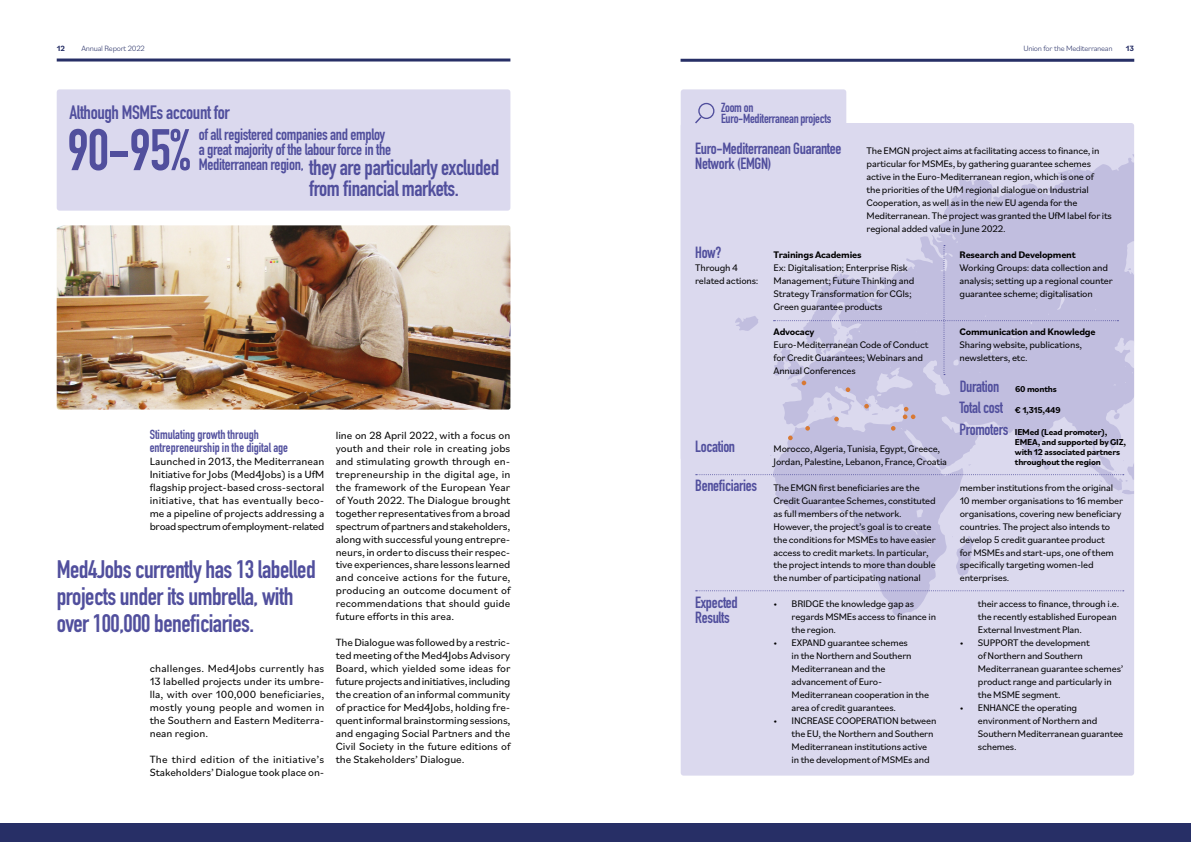
<style>
.page{position:relative;width:1191px;height:842px;background:#fff}
.page>*{position:absolute;margin:0;border:0;box-sizing:border-box;transform-origin:0 0}
.t1{font:700 57.6px "DIN Condensed";color:#514f9d}
.t2{font:700 25px/27px "DIN Condensed";letter-spacing:-.02em;color:#514f9d}
.t3{font:700 21.9px/20.8px "DIN Condensed";letter-spacing:-.02em;color:#514f9d}
.t4{font:700 19.1px "DIN Condensed";letter-spacing:-.02em;color:#514f9d}
.t5{font:700 16.2px/15.3px "DIN Condensed";letter-spacing:-.02em;color:#514f9d}
.t6{font:700 16px/15px "DIN Condensed";letter-spacing:-.02em;color:#514f9d}
.t7{font:700 13px/12.9px "DIN Condensed";color:#514f9d}
.t8{font:700 13px/11px "DIN Condensed";letter-spacing:-.02em;color:#514f9d}
.t9{font:11px/12.9px "Bilo";color:#000;text-align:justify}
.t10{font:10px/13px "Bilo";letter-spacing:-.02em;color:#000}
.t11{font:700 10px "Bilo";letter-spacing:-.02em;color:#000}
.t12{font:700 9px/10px "Bilo";letter-spacing:-.02em;color:#000}
.t13{font:300 8px "Bilo";letter-spacing:-.03em;color:#272f66}
.t14{font:700 8px "Bilo";color:#272f66}
</style>
<div class="page">
<div style="left:0;top:823px;width:1191px;height:19px;background:#272f66"></div>
<hr style="left:680px;top:59px;width:454px;height:3px;background:#272f66">
<hr style="left:57px;top:59px;width:453px;height:3px;background:#272f66">
<div style="left:680px;top:89px;width:166px;height:372px;background:#dbd9ee;border-radius:3px"></div>
<div style="left:57px;top:89px;width:453px;height:122px;background:#dbd9ee;border-radius:3px"></div>
<div style="left:680px;top:123px;width:454px;height:653px;background:#dbd9ee;border-radius:3px"></div>
<svg style="left:773px;top:154px;width:361px;height:462px"></svg>
<svg style="left:952px;top:535px;width:22px;height:41px"></svg>
<svg style="left:989px;top:554px;width:6px;height:4px"></svg>
<div style="left:698px;top:103px;width:16px;height:16px;border:1px solid #514f9d;border-radius:50%"></div>
<svg style="left:695px;top:115px;width:8px;height:9px"></svg>
<svg style="left:695px;top:590px;width:428px;height:1px"></svg>
<svg style="left:695px;top:245px;width:439px;height:250px"></svg>
<img style="left:57px;top:225px;width:453px;height:185px">
<p class="t14" style="left:57px;top:43px;width:10px">12</p>
<p class="t13" style="left:82px;top:43px;width:65px">Annual Report 2022</p>
<p class="t13" style="left:1023px;top:43px;width:91px">Union for the Mediterranean</p>
<p class="t14" style="left:1126px;top:43px;width:10px">13</p>
<h3 class="t4" style="left:69px;top:100px;width:162px">Although MSMEs account for</h3>
<h3 class="t5" style="left:199px;top:126px;width:194px">of all registered companies and employ a great majority of the labour force in the</h3>
<h1 class="t1" style="left:67px;top:111px;width:125px">90-95%</h1>
<h3 class="t3" style="left:309px;top:157px;width:192px;text-indent:-110px"><sup>Mediterranean</sup> <sup>region,</sup> they are particularly excluded from financial markets.</h3>
<h3 class="t7" style="left:150px;top:428px;width:140px">Stimulating growth through entrepreneurship in the digital age</h3>
<p class="t9" style="left:150px;top:454px;width:176px">Launched in 2013, the Mediterranean Initiative for Jobs (Med4Jobs) is a UfM flagship project-based cross-sectoral initiative, that has eventually beco&shy;me a pipeline of projects addressing a broad spectrum of employment-related</p>
<h2 class="t2" style="left:57px;top:555px;width:260px">Med4Jobs currently has 13 labelled projects under its umbrella, with over 100,000 beneficiaries.</h2>
<p class="t9" style="left:150px;top:661px;width:176px">challenges. Med4Jobs currently has 13 labelled projects under its umbre&shy;lla, with over 100,000 beneficiaries, mostly young people and women in the Southern and Eastern Mediterra&shy;nean region.</p>
<p class="t9" style="left:150px;top:752px;width:176px">The third edition of the initiative’s<br>Stakeholders’ Dialogue took place on-</p>
<p class="t9" style="left:336px;top:428px;width:176px">line on 28 April 2022, with a focus on youth and their role in creating jobs and stimulating growth through en&shy;trepreneurship in the digital age, in the framework of the European Year of Youth 2022. The Dialogue brought together representatives from a broad spectrum of partners and stakeholders, along with successful young entrepre&shy;neurs, in order to discuss their respec&shy;tive experiences, share lessons learned and conceive actions for the future, producing an outcome document of recommendations that should guide future efforts in this area.</p>
<p class="t9" style="left:336px;top:636px;width:176px">The Dialogue was followed by a restric&shy;ted meeting of the Med4Jobs Advisory Board, which yielded some ideas for future projects and initiatives, including the creation of an informal community of practice for Med4Jobs, holding fre&shy;quent informal brainstorming sessions, and engaging Social Partners and the Civil Society in the future editions of the Stakeholders’ Dialogue.</p>
<h3 class="t8" style="left:721px;top:102px;width:112px">Zoom on<br>Euro-Mediterranean projects</h3>
<h3 class="t6" style="left:695px;top:141px;width:148px">Euro-Mediterranean Guarantee<br>Network (EMGN)</h3>
<p class="t10" style="left:866px;top:144px;width:247px">The EMGN project aims at facilitating access to finance, in particular for MSMEs, by gathering guarantee schemes active in the Euro-Mediterranean region, which is one of<br>the priorities of the UfM regional dialogue on Industrial Cooperation, as well as in the new EU agenda for the Mediterranean. The project was granted the UfM label for its regional added value in June 2022.</p>
<h3 class="t6" style="left:695px;top:245px;width:28px">How?</h3>
<p class="t10" style="left:695px;top:260px;width:65px">Through 4 related actions:</p>
<h3 class="t6" style="left:695px;top:439px;width:41px">Location</h3>
<h3 class="t6" style="left:695px;top:478px;width:63px">Beneficiaries</h3>
<h3 class="t6" style="left:695px;top:595px;width:44px">Expected<br>Results</h3>
<p class="t11" style="left:773px;top:247px;width:89px">Trainings Academies</p>
<p class="t10" style="left:773px;top:260px;width:142px">Ex: Digitalisation; Enterprise Risk Management; Future Thinking and Strategy Transformation for CGIs; Green guarantee products</p>
<p class="t11" style="left:773px;top:325px;width:42px">Advocacy</p>
<p class="t10" style="left:773px;top:338px;width:156px">Euro-Mediterranean Code of Conduct for Credit Guarantees; Webinars and<br>Annual Conferences</p>
<p class="t10" style="left:773px;top:442px;width:175px">Morocco, Algeria, Tunisia, Egypt, Greece,<br>Jordan, Palestine, Lebanon, France, Croatia</p>
<p class="t10" style="left:773px;top:480px;width:164px">The EMGN first beneficiaries are the Credit Guarantee Schemes, constituted as full members of the network.<br>However, the project’s goal is to create the conditions for MSMEs to have easier access to credit markets. In particular, the project intends to more than double the number of participating national</p>
<p class="t10" style="left:791px;top:597px;width:146px;text-indent:-18px">• BRIDGE the knowledge gap as regards MSMEs access to finance in the region.</p>
<p class="t10" style="left:791px;top:636px;width:139px;text-indent:-18px">• EXPAND guarantee schemes<br>in the Northern and Southern<br>Mediterranean and the advancement of Euro-<br>Mediterranean cooperation in the area of credit guarantees.</p>
<p class="t10" style="left:791px;top:714px;width:146px;text-indent:-18px">• INCREASE COOPERATION between the EU, the Northern and Southern Mediterranean institutions active in the development of MSMEs and</p>
<p class="t11" style="left:959px;top:247px;width:117px">Research and Development</p>
<p class="t10" style="left:959px;top:260px;width:155px">Working Groups: data collection and analysis; setting up a regional counter guarantee scheme; digitalisation</p>
<p class="t11" style="left:959px;top:325px;width:138px">Communication and Knowledge</p>
<p class="t10" style="left:959px;top:338px;width:124px">Sharing website, publications, newsletters, etc.</p>
<h3 class="t6" style="left:959px;top:375px;width:45px;line-height:21.1px">Duration<br>Total cost</h3>
<p class="t12" style="left:1015px;top:383px;width:43px">60 months</p>
<p class="t12" style="left:1015px;top:405px;width:47px">€ 1,315,449</p>
<h3 class="t6" style="left:959px;top:422px;width:51px">Promoters</h3>
<p class="t12" style="left:1015px;top:427px;width:113px">IEMed (Lead promoter),<br>EMEA, and supported by GIZ, with 12 associated partners throughout the region</p>
<p class="t10" style="left:959px;top:481px;width:165px">member institutions from the original 10 member organisations to 16 member organisations, covering new beneficiary countries. The project also intends to develop 5 credit guarantee product<br>for MSMEs and start-ups, one of them specifically targeting women-led enterprises.</p>
<p class="t10" style="left:978px;top:597px;width:143px">their access to finance, through i.e. the recently established European<br>External Investment Plan.</p>
<p class="t10" style="left:978px;top:636px;width:147px;text-indent:-18px">• SUPPORT the development<br>of Northern and Southern<br>Mediterranean guarantee schemes’ product range and particularly in the MSME segment.</p>
<p class="t10" style="left:978px;top:701px;width:147px;text-indent:-18px">• ENHANCE the operating environment of Northern and<br>Southern Mediterranean guarantee schemes.</p>
</div>
